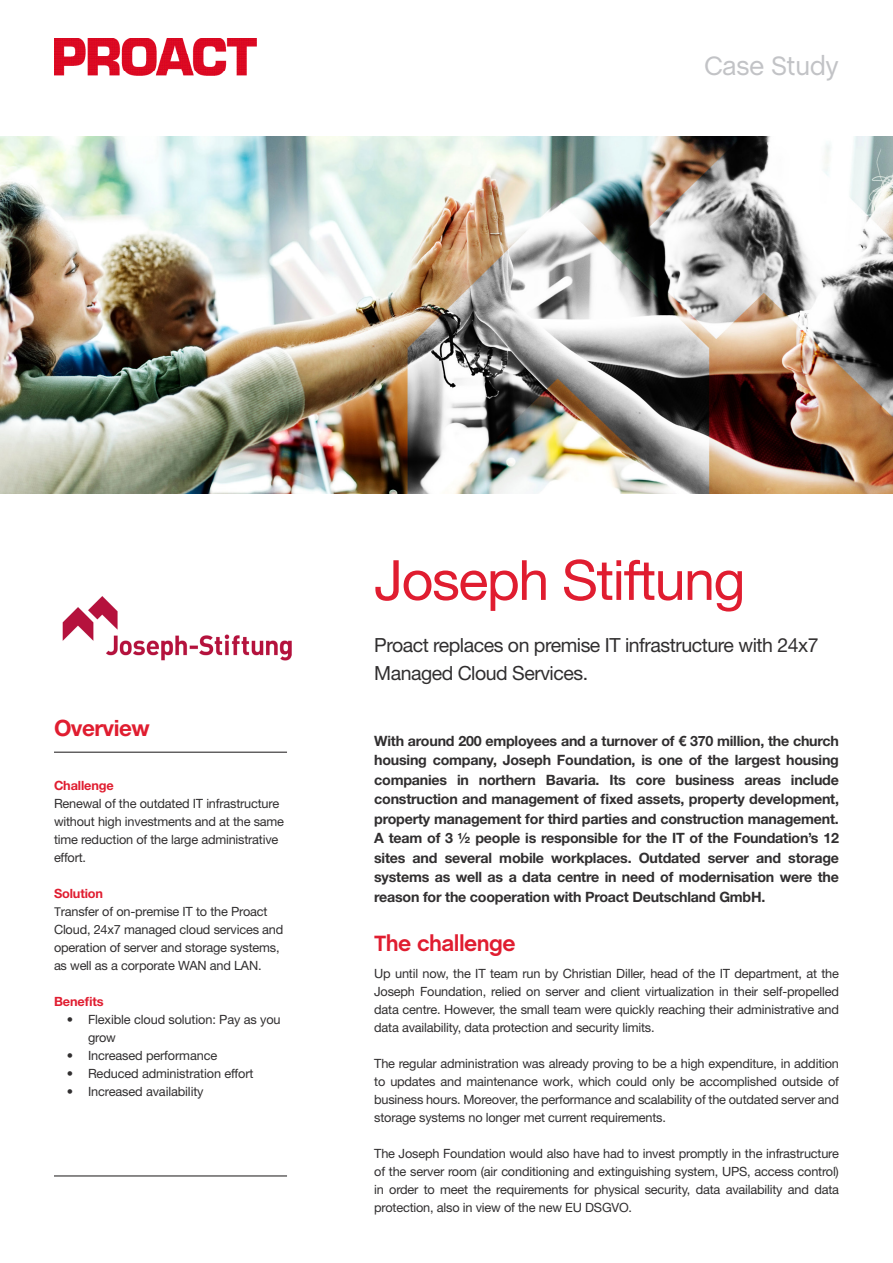
<style>
.page{position:relative;width:893px;height:1263px;background:#fff}
.page>*{position:absolute;margin:0;border:0;box-sizing:border-box;transform-origin:0 0}
.t1{font:55.5px "Helvetica Neue LT Std";letter-spacing:-.025em;color:#e01d30}
.t2{font:27px "Chalet";letter-spacing:-.025em;color:#c2c3c6}
.t3{font:700 22.5px "Chalet";letter-spacing:-.025em;color:#e01d30}
.t4{font:700 22.5px "Helvetica Neue LT Std";letter-spacing:-.025em;color:#e01d30}
.t5{font:19.5px/28.5px "Helvetica Neue LT Std";letter-spacing:-.025em;color:#312f30}
.t6{font:700 14.25px/19.5px "Helvetica Neue LT Std";letter-spacing:-.015em;color:#312f30;text-align:justify}
.t7{font:12.75px/18px "Helvetica Neue LT Std";letter-spacing:-.015em;color:#312f30;text-align:justify}
.t8{font:700 12.75px "Helvetica Neue LT Std";letter-spacing:-.01em;color:#e01d30}
.s1{font-family:"Chalet"}
</style>
<div class="page">
<hr style="left:54px;top:752px;width:233px;height:1px;background:#312f30">
<hr style="left:54px;top:1175px;width:233px;height:1px;background:#312f30">
<img style="left:54px;top:38px;width:202px;height:38px">
<img style="left:0;top:136px;width:893px;height:357px">
<img style="left:62px;top:596px;width:230px;height:64px">
<p class="t2" style="left:704px;top:50px;width:136px">Case Study</p>
<p class="t4" style="left:54px;top:714px;width:97px">Overview</p>
<p class="t8" style="left:54px;top:777px;width:61px">Challenge</p>
<p class="t7" style="left:54px;top:794px;width:232px;text-align:left">Renewal of the outdated IT infrastructure without high investments and at the same time reduction of the large administrative effort.</p>
<p class="t8" style="left:54px;top:885px;width:51px">Solution</p>
<p class="t7" style="left:54px;top:902px;width:231px;text-align:left"><span class="s1">T</span>ransfer of on-premise IT to the Proact Cloud, 24x7 managed cloud services and operation of server and storage systems, as well as a corporate WAN and LAN.</p>
<p class="t8" style="left:54px;top:993px;width:51px">Benefits</p>
<p class="t7" style="left:88px;top:1010px;width:194px;text-indent:-21px">• Flexible cloud solution: Pay as you grow</p>
<p class="t7" style="left:67px;top:1046px;width:152px">• Increased performance</p>
<p class="t7" style="left:67px;top:1064px;width:188px">• Reduced administration effort</p>
<p class="t7" style="left:67px;top:1082px;width:138px">• Increased availability</p>
<p class="t1" style="left:374px;top:547px;width:373px">Joseph Stiftung</p>
<p class="t5" style="left:374px;top:630px;width:446px">Proact replaces on premise IT infrastructure with 24x7<br>Managed Cloud Services.</p>
<p class="t6" style="left:374px;top:731px;width:466px">With around 200 employees and a turnover of € 370 million, the church housing company, Joseph Foundation, is one of the largest housing companies in northern Bavaria. Its core business areas include construction and management of fixed assets, property development, property management for third parties and construction management.<br>A team of 3 ½ people is responsible for the IT of the Foundation’s 12 sites and several mobile workplaces. Outdated server and storage systems as well as a data centre in need of modernisation were the reason for the cooperation with Proact Deutschland GmbH.</p>
<p class="t3" style="left:374px;top:930px;width:143px">The challenge</p>
<p class="t7" style="left:374px;top:964px;width:466px">Up until now, the IT team run by Christian Diller, head of the IT department, at the Joseph Foundation, relied on server and client virtualization in their self-propelled data centre. However, the small team were quickly reaching their administrative and data availability, data protection and security limits.</p>
<p class="t7" style="left:374px;top:1054px;width:466px">The regular administration was already proving to be a high expenditure, in addition to updates and maintenance work, which could only be accomplished outside of business hours. Moreover, the performance and scalability of the outdated server and storage systems no longer met current requirements.</p>
<p class="t7" style="left:374px;top:1144px;width:466px">The Joseph Foundation would also have had to invest promptly in the infrastructure of the server room (air conditioning and extinguishing system, UPS, access control) in order to meet the requirements for physical security, data availability and data protection, also in view of the new EU DSGVO.</p>
</div>
